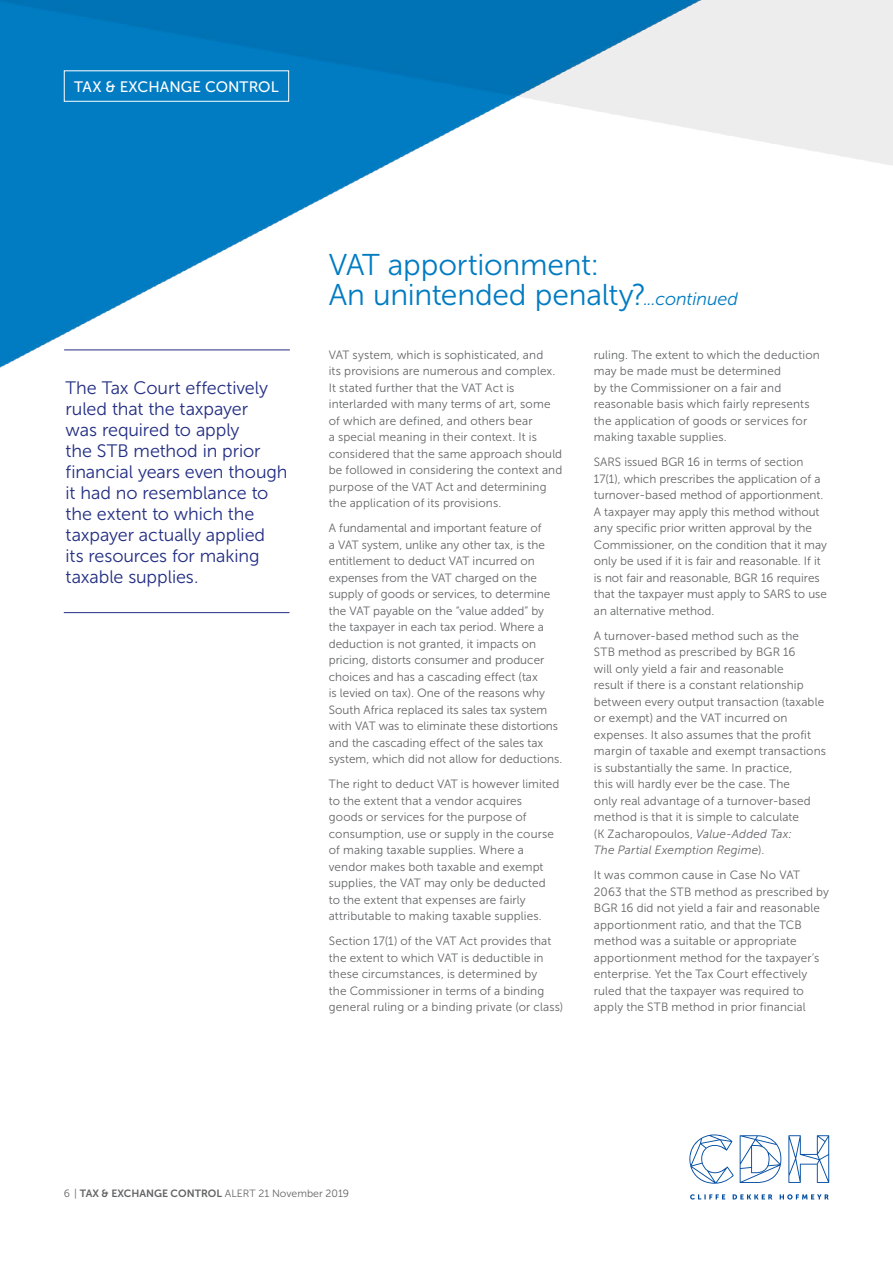
<style>
.page{position:relative;width:893px;height:1263px;background:#fff}
.page>*{position:absolute;margin:0;border:0;box-sizing:border-box;transform-origin:0 0}
.t1{font:30px/30px "Museo Sans 300";letter-spacing:-.005em;color:#007bc2}
.t2{font:18px/21px "Museo Sans 300";letter-spacing:-.005em;color:#232e83}
.t3{font:15.15px "Museo Sans 500";letter-spacing:.005em;color:#fff}
.t4{font:12px/16.5px "Museo Sans 300";letter-spacing:.005em;color:#636466}
.t5{font:10.5px "Museo Sans 300";color:#636466}
.s1{font-style:italic;font-size:18px}
.s2{font-style:italic}
.s3{font-family:"Museo Sans 700"}
</style>
<div class="page">
<svg style="left:690px;top:1194px;width:139px;height:5px"></svg>
<svg style="left:689px;top:1134px;width:45px;height:50px"></svg>
<svg style="left:740px;top:1135px;width:41px;height:48px"></svg>
<svg style="left:788px;top:1135px;width:41px;height:48px"></svg>
<img style="left:0;top:0;width:893px;height:368px">
<hr style="left:64px;top:350px;width:226px;height:1px;background:#232e83">
<hr style="left:64px;top:612px;width:225px;height:1px;background:#232e83">
<div style="left:64px;top:70px;width:225px;height:32px;border:1px solid #fff"></div>
<p class="t3" style="left:74px;top:78px;width:206px">TAX &amp; EXCHANGE CONTROL</p>
<p class="t2" style="left:66px;top:378px;width:223px">The Tax Court effectively ruled that the taxpayer<br>was required to apply<br>the STB method in prior financial years even though it had no resemblance to the extent to which the taxpayer actually applied its resources for making taxable supplies.</p>
<h1 class="t1" style="left:329px;top:250px;width:411px">VAT apportionment:<br>An unintended penalty?<span class="s1">...continued</span></h1>
<p class="t4" style="left:329px;top:346px;width:235px">VAT system, which is sophisticated, and<br>its provisions are numerous and complex.<br>It stated further that the VAT Act is interlarded with many terms of art, some of which are defined, and others bear<br>a special meaning in their context. It is considered that the same approach should be followed in considering the context and purpose of the VAT Act and determining the application of its provisions.</p>
<p class="t4" style="left:329px;top:520px;width:235px">A fundamental and important feature of<br>a VAT system, unlike any other tax, is the entitlement to deduct VAT incurred on expenses from the VAT charged on the supply of goods or services, to determine the VAT payable on the “value added” by the taxpayer in each tax period. Where a deduction is not granted, it impacts on pricing, distorts consumer and producer choices and has a cascading effect (tax<br>is levied on tax). One of the reasons why South Africa replaced its sales tax system with VAT was to eliminate these distortions and the cascading effect of the sales tax system, which did not allow for deductions.</p>
<p class="t4" style="left:329px;top:776px;width:232px">The right to deduct VAT is however limited to the extent that a vendor acquires<br>goods or services for the purpose of consumption, use or supply in the course of making taxable supplies. Where a vendor makes both taxable and exempt supplies, the VAT may only be deducted to the extent that expenses are fairly attributable to making taxable supplies.</p>
<p class="t4" style="left:329px;top:933px;width:236px">Section 17(1) of the VAT Act provides that the extent to which VAT is deductible in these circumstances, is determined by<br>the Commissioner in terms of a binding general ruling or a binding private (or class)</p>
<p class="t4" style="left:594px;top:346px;width:228px">ruling. The extent to which the deduction may be made must be determined<br>by the Commissioner on a fair and reasonable basis which fairly represents the application of goods or services for making taxable supplies.</p>
<p class="t4" style="left:594px;top:454px;width:235px">SARS issued BGR 16 in terms of section 17(1), which prescribes the application of a turnover-based method of apportionment.<br>A taxpayer may apply this method without any specific prior written approval by the Commissioner, on the condition that it may only be used if it is fair and reasonable. If it is not fair and reasonable, BGR 16 requires that the taxpayer must apply to SARS to use an alternative method.</p>
<p class="t4" style="left:594px;top:627px;width:234px">A turnover-based method such as the<br>STB method as prescribed by BGR 16<br>will only yield a fair and reasonable<br>result if there is a constant relationship between every output transaction (taxable or exempt) and the VAT incurred on expenses. It also assumes that the profit margin of taxable and exempt transactions is substantially the same. In practice,<br>this will hardly ever be the case. The<br>only real advantage of a turnover-based method is that it is simple to calculate<br>(K Zacharopoulos, <span class="s2">Value-Added Tax:<br>The Partial Exemption Regime</span>).</p>
<p class="t4" style="left:594px;top:867px;width:237px">It was common cause in Case No VAT 2063 that the STB method as prescribed by BGR 16 did not yield a fair and reasonable apportionment ratio, and that the TCB method was a suitable or appropriate apportionment method for the taxpayer’s enterprise. Yet the Tax Court effectively ruled that the taxpayer was required to apply the STB method in prior financial</p>
<p class="t5" style="left:64px;top:1188px;width:287px">6 | <span class="s3">TAX &amp; EXCHANGE CONTROL</span> ALERT 21 November 2019</p>
</div>
